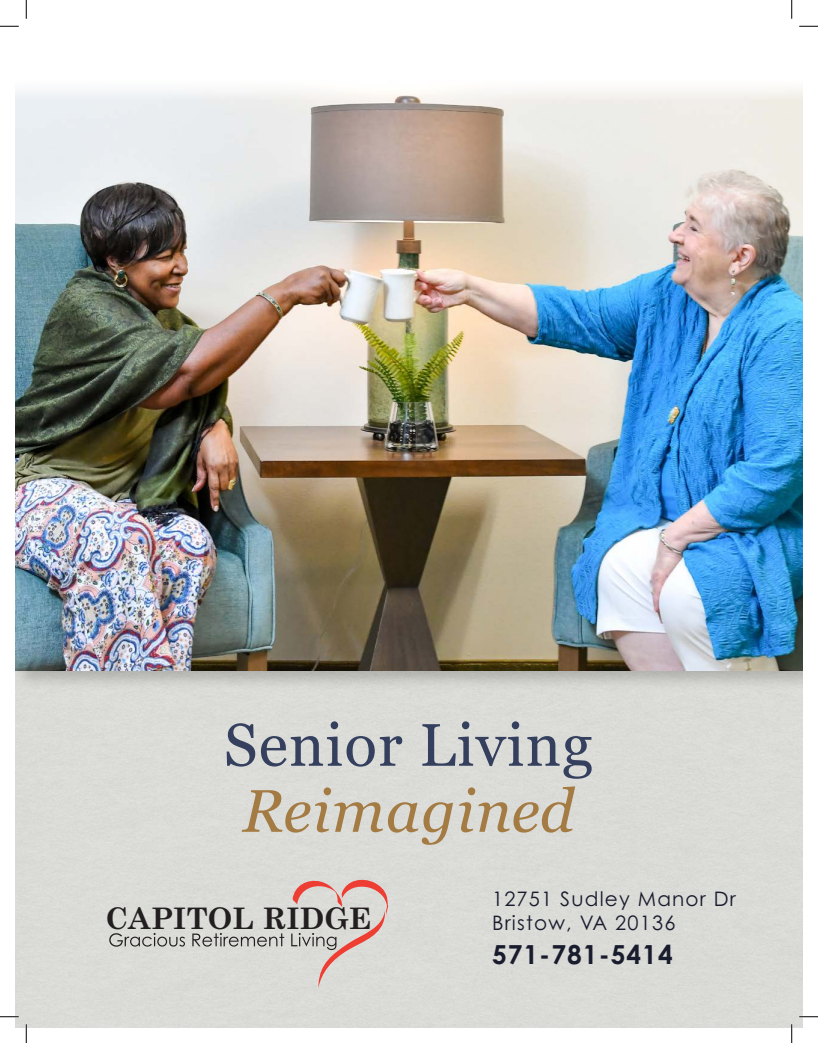
<style>
.page{position:relative;width:818px;height:1043px;background:#fff}
.page>*{position:absolute;margin:0;border:0;box-sizing:border-box;transform-origin:0 0}
.t1{font:60px/66px "Georgia";letter-spacing:.02em;color:#34405e;text-align:center}
.t2{font:700 29.62px "Century Schoolbook";color:#231f20}
.t3{font:700 26.25px "Century Gothic Pro";letter-spacing:.04em;color:#191c2d}
.t4{font:20px "Century Gothic Pro";letter-spacing:.06em;color:#191c2d}
.s1{font-style:italic;color:#a47b43}
</style>
<div class="page">
<div style="left:15px;top:691px;width:788px;height:337px;background:#dadbd8"></div>
<svg style="left:109px;top:933px;width:76px;height:13px"></svg>
<svg style="left:192px;top:933px;width:92px;height:13px"></svg>
<svg style="left:291px;top:879px;width:96px;height:108px;background:#d9c8c4"></svg>
<div style="left:15px;top:580px;width:788px;height:111px;background:#231f20;opacity:.24"></div>
<img style="left:15px;top:88px;width:788px;height:582px">
<svg style="left:0;top:25px;width:19px;height:2px"></svg>
<svg style="left:799px;top:25px;width:19px;height:2px"></svg>
<svg style="left:0;top:1015px;width:19px;height:2px"></svg>
<svg style="left:799px;top:1015px;width:19px;height:2px"></svg>
<svg style="left:25px;top:0;width:2px;height:19px"></svg>
<svg style="left:25px;top:1024px;width:2px;height:19px"></svg>
<svg style="left:791px;top:0;width:1px;height:19px"></svg>
<svg style="left:790px;top:1024px;width:2px;height:19px"></svg>
<p class="t1" style="left:224px;top:709px;width:370px">Senior Living<br><span class="s1">Reimagined</span></p>
<p class="t2" style="left:105px;top:900px;width:268px">CAPITOL RIDGE</p>
<p class="t4" style="left:492px;top:886px;width:245px">12751 Sudley Manor Dr</p>
<p class="t4" style="left:492px;top:910px;width:185px">Bristow, VA 20136</p>
<p class="t3" style="left:492px;top:938px;width:182px">571-781-5414</p>
</div>
